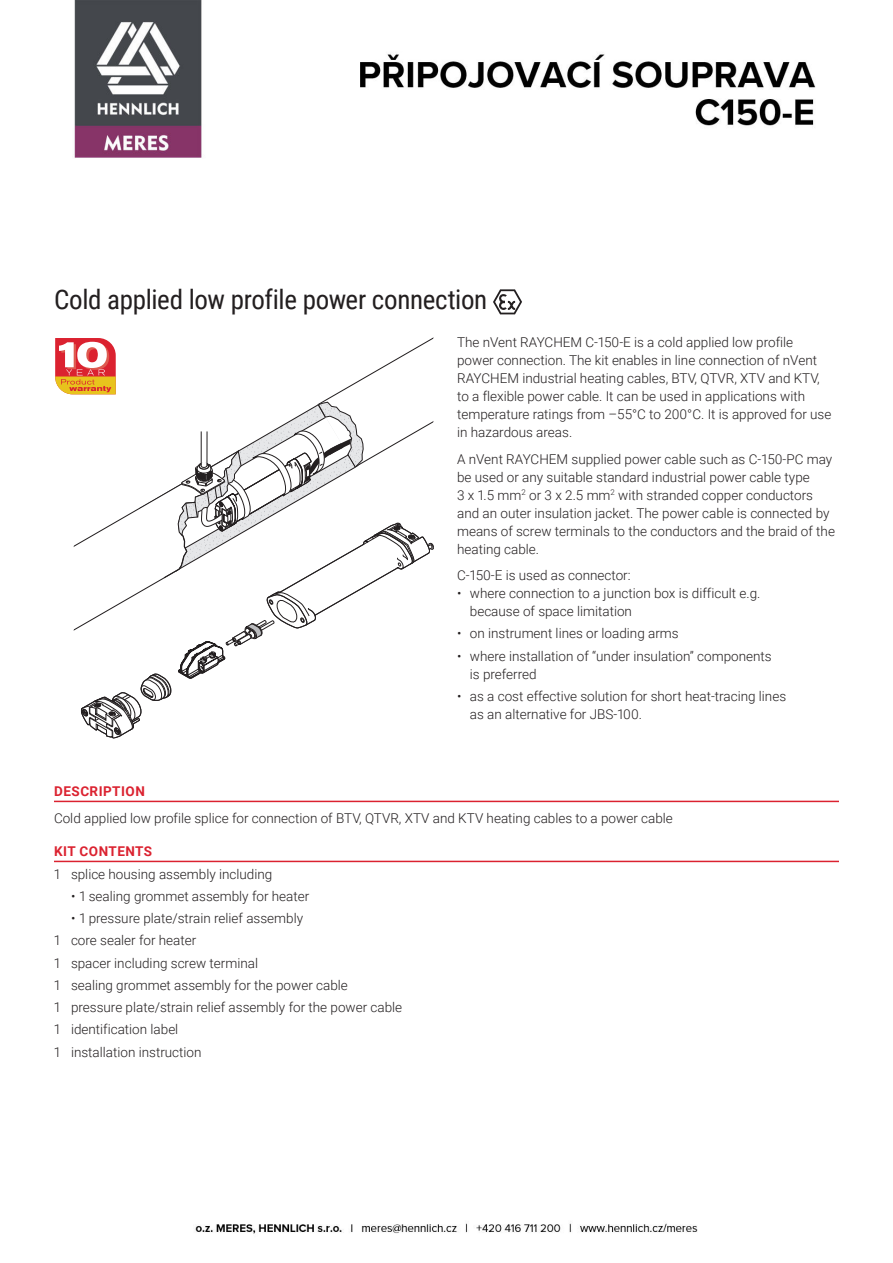
<style>
.page{position:relative;width:893px;height:1263px;background:#fff}
.page>*{position:absolute;margin:0;border:0;box-sizing:border-box;transform-origin:0 0}
.t1{font:27px "Roboto Condensed";letter-spacing:-.015em;color:#231f20}
.t2{font:300 13.5px/18px "Roboto";color:#231f20}
.t3{font:700 13.5px "Roboto";letter-spacing:.035em;color:#db2230}
</style>
<div class="page">
<svg style="left:493px;top:289px;width:29px;height:25px"></svg>
<hr style="left:54px;top:801px;width:785px;height:1px;background:#db2230">
<hr style="left:54px;top:861px;width:785px;height:1px;background:#db2230">
<svg style="left:55px;top:337px;width:379px;height:401px"></svg>
<img style="left:74px;top:0;width:742px;height:158px">
<img style="left:195px;top:1223px;width:503px;height:11px">
<h1 class="t1" style="left:54px;top:281px;width:435px">Cold applied low profile power connection</h1>
<p class="t2" style="left:457px;top:333px;width:376px">The nVent RAYCHEM C-150-E is a cold applied low profile power connection. The kit enables in line connection of nVent RAYCHEM industrial heating cables, BTV, QTVR, XTV and KTV, to a flexible power cable. It can be used in applications with temperature ratings from –55°C to 200°C. It is approved for use in hazardous areas.</p>
<p class="t2" style="left:457px;top:449px;width:379px">A nVent RAYCHEM supplied power cable such as C-150-PC may be used or any suitable standard industrial power cable type<br>3 x 1.5 mm<sup>2</sup> or 3 x 2.5 mm<sup>2</sup> with stranded copper conductors and an outer insulation jacket. The power cable is connected by means of screw terminals to the conductors and the braid of the heating cable.</p>
<p class="t2" style="left:457px;top:566px;width:175px">C-150-E is used as connector:</p>
<p class="t2" style="left:470px;top:584px;width:292px;text-indent:-13px">• where connection to a junction box is difficult e.g. because of space limitation</p>
<p class="t2" style="left:457px;top:624px;width:223px">• on instrument lines or loading arms</p>
<p class="t2" style="left:470px;top:646px;width:303px;text-indent:-13px">• where installation of “under insulation” components is preferred</p>
<p class="t2" style="left:470px;top:687px;width:318px;text-indent:-13px">• as a cost effective solution for short heat-tracing lines as an alternative for JBS-100.</p>
<p class="t3" style="left:54px;top:782px;width:92px">DESCRIPTION</p>
<p class="t2" style="left:54px;top:809px;width:620px">Cold applied low profile splice for connection of BTV, QTVR, XTV and KTV heating cables to a power cable</p>
<p class="t3" style="left:54px;top:842px;width:100px">KIT CONTENTS</p>
<p class="t2" style="left:54px;top:864px;width:220px">1 splice housing assembly including</p>
<p class="t2" style="left:71px;top:887px;width:240px">• 1 sealing grommet assembly for heater</p>
<p class="t2" style="left:54px;top:907px;width:350px;line-height:22.2px;text-indent:17px">• 1 pressure plate/strain relief assembly<br>1 core sealer for heater<br>1 spacer including screw terminal<br>1 sealing grommet assembly for the power cable<br>1 pressure plate/strain relief assembly for the power cable 1 identification label<br>1 installation instruction</p>
</div>
